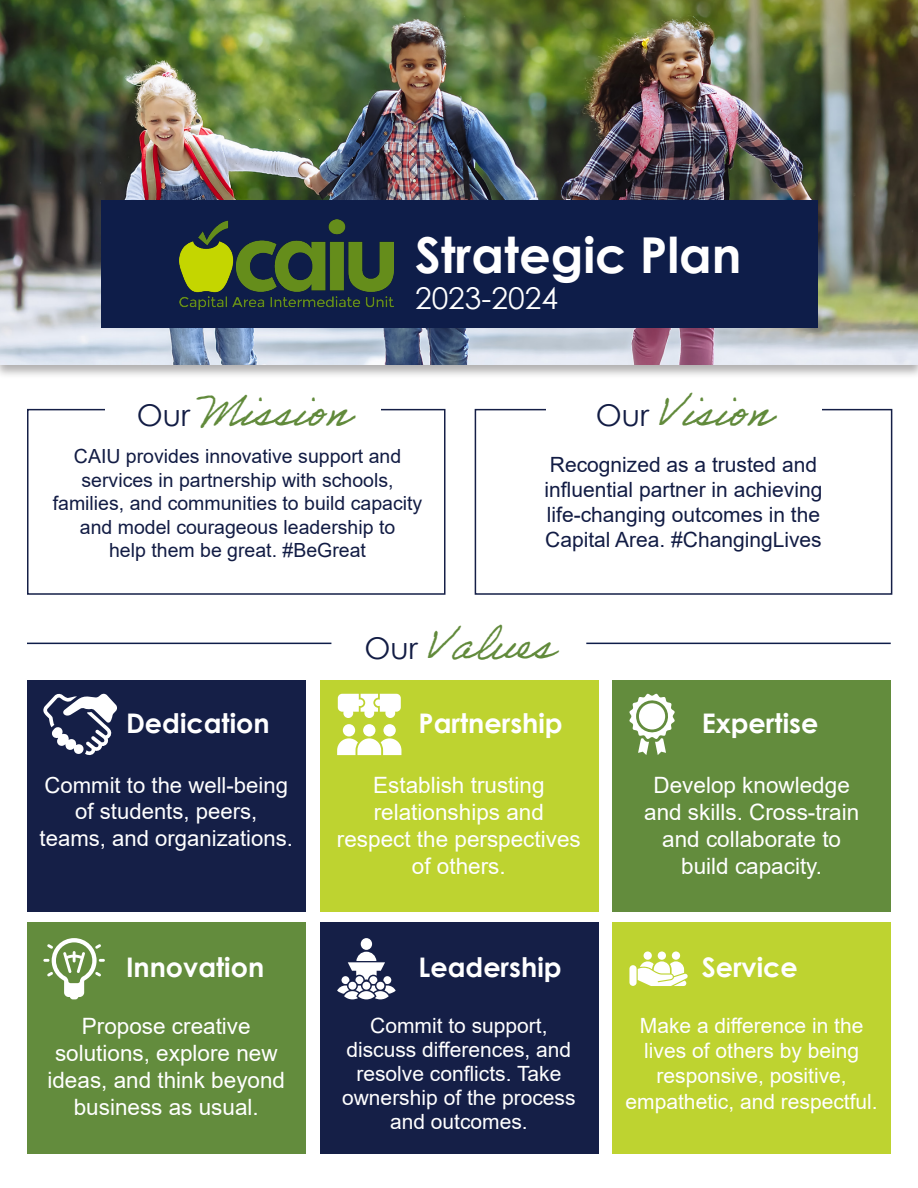
<style>
.page{position:relative;width:918px;height:1188px;background:#fff}
.page>*{position:absolute;margin:0;border:0;box-sizing:border-box;transform-origin:0 0}
.t1{font:700 49.5px "Century Gothic";color:#fff}
.t2{font:45px "Adobe Handwriting Ernie";color:#618a3b}
.t3{font:30px "Century Gothic";color:#fff}
.t4{font:700 27px "Century Gothic";color:#fff}
.t5{font:22.5px/27px "Arial";color:#fff;text-align:center}
.t6{font:22.2px/26.5px "Arial";color:#fff;text-align:center}
.t7{font:21px/24px "Arial";color:#fff;text-align:center}
.t8{font:21px/25.2px "Arial";color:#121c44}
.t9{font:19.5px/23.4px "Arial";color:#121c44;text-align:center}
.s1{font-family:"Century Gothic";font-size:30px;color:#121c44}
</style>
<div class="page">
<div style="left:27px;top:409px;width:419px;height:186px;border:2px solid #151f47"></div>
<div style="left:0;top:0;width:918px;height:380px;background:#231f20;opacity:.35"></div>
<img style="left:0;top:0;width:918px;height:364px">
<div style="left:27px;top:680px;width:279px;height:232px;background:#151f47"></div>
<div style="left:27px;top:922px;width:279px;height:231px;background:#638c3d"></div>
<div style="left:320px;top:680px;width:278px;height:232px;background:#bed330"></div>
<div style="left:320px;top:922px;width:278px;height:231px;background:#151f47"></div>
<div style="left:612px;top:680px;width:279px;height:232px;background:#638c3d"></div>
<div style="left:612px;top:922px;width:279px;height:231px;background:#bed330"></div>
<div style="left:475px;top:409px;width:417px;height:186px;border:2px solid #151f47"></div>
<svg style="left:43px;top:693px;width:74px;height:63px"></svg>
<div style="left:383px;top:724px;width:13px;height:12px;background:#fff;border-radius:50%"></div>
<div style="left:343px;top:724px;width:12px;height:12px;background:#fff;border-radius:50%"></div>
<div style="left:363px;top:724px;width:12px;height:12px;background:#fff;border-radius:50%"></div>
<svg style="left:337px;top:738px;width:64px;height:17px"></svg>
<svg style="left:338px;top:694px;width:63px;height:24px"></svg>
<svg style="left:629px;top:694px;width:46px;height:61px"></svg>
<svg style="left:43px;top:938px;width:62px;height:61px"></svg>
<div style="left:361px;top:938px;width:11px;height:12px;background:#fff;border-radius:50%"></div>
<svg style="left:337px;top:952px;width:59px;height:47px"></svg>
<div style="left:672px;top:951px;width:8px;height:9px;background:#fff;border-radius:50%"></div>
<div style="left:644px;top:951px;width:8px;height:9px;background:#fff;border-radius:50%"></div>
<div style="left:658px;top:951px;width:8px;height:9px;background:#fff;border-radius:50%"></div>
<svg style="left:629px;top:961px;width:59px;height:25px"></svg>
<div style="left:106px;top:392px;width:275px;height:34px;background:#fff"></div>
<div style="left:546px;top:392px;width:275px;height:34px;background:#fff"></div>
<hr style="left:27px;top:643px;width:304px;height:1px;background:#0e1d49">
<hr style="left:586px;top:643px;width:305px;height:1px;background:#0e1d49">
<div style="left:101px;top:200px;width:716px;height:128px;background:#0e1d49"></div>
<img style="left:179px;top:220px;width:215px;height:89px">
<p class="t1" style="left:415px;top:218px;width:328px">Strategic Plan</p>
<p class="t3" style="left:415px;top:277px;width:144px">2023-2024</p>
<p class="t2" style="left:137px;top:384px;width:215px"><span class="s1">Our</span> Mission</p>
<p class="t2" style="left:596px;top:384px;width:177px"><span class="s1">Our</span> Vision</p>
<p class="t9" style="left:53px;top:445px;width:371px">CAIU provides innovative support and services in partnership with schools, families, and communities to build capacity and model courageous leadership to<br>help them be great. #BeGreat</p>
<p class="t8" style="left:545px;top:452px;width:279px">Recognized as a trusted and influential partner in achieving life-changing outcomes in the<br>Capital Area. #ChangingLives</p>
<p class="t4" style="left:126px;top:703px;width:145px">Dedication</p>
<p class="t6" style="left:45px;top:772px;width:245px">Commit to the well-being of students, peers,</p>
<p class="t6" style="left:40px;top:825px;width:255px">teams, and organizations.</p>
<p class="t4" style="left:126px;top:947px;width:140px">Innovation</p>
<p class="t5" style="left:47px;top:1013px;width:239px">Propose creative solutions, explore new ideas, and think beyond business as usual.</p>
<p class="t2" style="left:365px;top:617px;width:190px"><span class="s1">Our</span> Values</p>
<p class="t4" style="left:419px;top:703px;width:146px">Partnership</p>
<p class="t4" style="left:702px;top:703px;width:118px">Expertise</p>
<p class="t5" style="left:337px;top:771px;width:245px">Establish trusting relationships and respect the perspectives of others.</p>
<p class="t5" style="left:644px;top:771px;width:217px">Develop knowledge and skills. Cross-train and collaborate to build capacity.</p>
<p class="t4" style="left:419px;top:947px;width:145px">Leadership</p>
<p class="t4" style="left:702px;top:947px;width:98px">Service</p>
<p class="t7" style="left:342px;top:1013px;width:235px">Commit to support, discuss differences, and resolve conflicts. Take ownership of the process and outcomes.</p>
<p class="t7" style="left:626px;top:1013px;width:254px;line-height:25.2px">Make a difference in the lives of others by being responsive, positive, empathetic, and respectful.</p>
</div>
